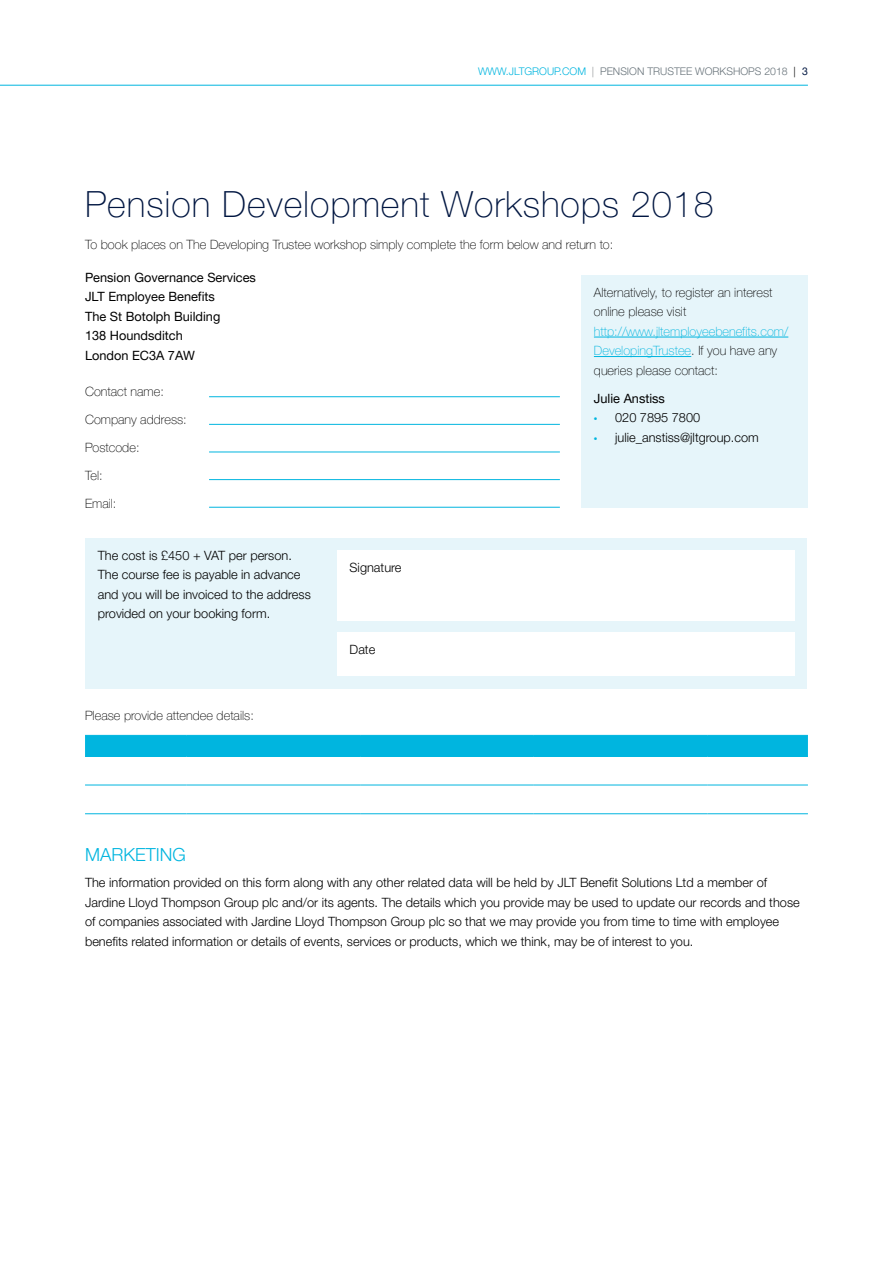
<style>
.page{position:relative;width:893px;height:1263px;background:#fff}
.page>*{position:absolute;margin:0;border:0;box-sizing:border-box;transform-origin:0 0}
.t1{font:100 36px "Helvetica Neue LT Pro";letter-spacing:.025em;color:#001641}
.t2{font:300 18px "Helvetica Neue LT Pro";color:#00b5df}
.t3{font:300 12.75px/19.5px "Helvetica Neue LT Pro";color:#000}
.t4{font:100 12.75px/28px "Helvetica Neue LT Pro";color:#000}
.t5{font:12.75px/19.5px "Helvetica Neue LT Pro";color:#000}
.t6{font:100 12.75px/19.5px "Helvetica Neue LT Pro";color:#00b5df}
.t7{font:300 10.5px "Helvetica Neue LT Pro";color:#68737a}
.s1{color:#00b5df}
.s2{color:#939598}
.s3{color:#000}
.s4{font-weight:400;color:#001641}
.s5{font-family:"Myriad Pro";font-weight:400;color:#00b5df}
</style>
<div class="page">
<hr style="left:0;top:85px;width:808px;height:1px;background:#00b5df">
<hr style="left:209px;top:396px;width:351px;height:1px;background:#00b5df">
<hr style="left:209px;top:424px;width:351px;height:1px;background:#00b5df">
<hr style="left:209px;top:452px;width:351px;height:1px;background:#00b5df">
<hr style="left:209px;top:479px;width:351px;height:1px;background:#00b5df">
<hr style="left:209px;top:507px;width:351px;height:1px;background:#00b5df">
<div style="left:581px;top:275px;width:227px;height:233px;background:#e6f5fa"></div>
<hr style="left:594px;top:337px;width:194px;height:1px;background:#00b5df">
<hr style="left:594px;top:356px;width:97px;height:1px;background:#00b5df">
<div style="left:85px;top:538px;width:721px;height:151px;background:#e6f5fa"></div>
<div style="left:85px;top:736px;width:723px;height:20px;background:#00b5df"></div>
<hr style="left:85px;top:735px;width:102px;height:1px;background:#00b5df">
<hr style="left:187px;top:735px;width:173px;height:1px;background:#00b5df">
<hr style="left:360px;top:735px;width:174px;height:1px;background:#00b5df">
<hr style="left:534px;top:735px;width:173px;height:1px;background:#00b5df">
<hr style="left:707px;top:735px;width:101px;height:1px;background:#00b5df">
<hr style="left:85px;top:756px;width:102px;height:1px;background:#00b5df">
<hr style="left:187px;top:756px;width:173px;height:1px;background:#00b5df">
<hr style="left:360px;top:756px;width:174px;height:1px;background:#00b5df">
<hr style="left:534px;top:756px;width:173px;height:1px;background:#00b5df">
<hr style="left:707px;top:756px;width:101px;height:1px;background:#00b5df">
<hr style="left:85px;top:785px;width:102px;height:1px;background:#00b5df">
<hr style="left:187px;top:785px;width:173px;height:1px;background:#00b5df">
<hr style="left:360px;top:785px;width:174px;height:1px;background:#00b5df">
<hr style="left:534px;top:785px;width:173px;height:1px;background:#00b5df">
<hr style="left:707px;top:785px;width:101px;height:1px;background:#00b5df">
<hr style="left:85px;top:813px;width:102px;height:1px;background:#00b5df">
<hr style="left:187px;top:813px;width:173px;height:1px;background:#00b5df">
<hr style="left:360px;top:813px;width:174px;height:1px;background:#00b5df">
<hr style="left:534px;top:813px;width:173px;height:1px;background:#00b5df">
<hr style="left:707px;top:813px;width:101px;height:1px;background:#00b5df">
<div style="left:337px;top:551px;width:457px;height:70px;background:#fff"></div>
<div style="left:337px;top:632px;width:457px;height:44px;background:#fff"></div>
<p class="t7" style="left:478px;top:65px;width:331px"><span class="s1">WWW.JLTGROUP.COM</span> <span class="s2">|</span> PENSION TRUSTEE WORKSHOPS 2018 <span class="s3">|</span> <span class="s4">3</span></p>
<h1 class="t1" style="left:85px;top:183px;width:630px">Pension Development Workshops 2018</h1>
<p class="t4" style="left:85px;top:231px;width:530px">To book places on The Developing Trustee workshop simply complete the form below and return to:</p>
<p class="t5" style="left:85px;top:267px;width:172px">Pension Governance Services<br>JLT Employee Benefits<br>The St Botolph Building<br>138 Houndsditch<br>London EC3A 7AW</p>
<p class="t4" style="left:85px;top:377px;width:103px">Contact name:<br>Company address:<br>Postcode:<br>Tel:<br>Email:</p>
<p class="t4" style="left:594px;top:282px;width:180px;line-height:19.5px">Alternatively, to register an interest online please visit</p>
<p class="t6" style="left:594px;top:321px;width:196px">http://www.jltemployeebenefits.com/<br>DevelopingTrustee<span class="s3">. If you have any queries please contact:</span></p>
<p class="t5" style="left:594px;top:388px;width:73px">Julie Anstiss</p>
<p class="t3" style="left:594px;top:408px;width:108px"><span class="s5">•</span> 020 7895 7800</p>
<p class="t3" style="left:594px;top:427px;width:166px"><span class="s5">•</span> julie_anstiss@jltgroup.com</p>
<p class="t3" style="left:98px;top:545px;width:215px">The cost is £450 + VAT per person.<br>The course fee is payable in advance and you will be invoiced to the address provided on your booking form.</p>
<p class="t4" style="left:85px;top:702px;width:170px">Please provide attendee details:</p>
<p class="t3" style="left:350px;top:558px;width:53px">Signature</p>
<p class="t3" style="left:350px;top:640px;width:27px">Date</p>
<h2 class="t2" style="left:85px;top:844px;width:102px">MARKETING</h2>
<p class="t3" style="left:85px;top:873px;width:716px">The information provided on this form along with any other related data will be held by JLT Benefit Solutions Ltd a member of Jardine Lloyd Thompson Group plc and/or its agents. The details which you provide may be used to update our records and those of companies associated with Jardine Lloyd Thompson Group plc so that we may provide you from time to time with employee benefits related information or details of events, services or products, which we think, may be of interest to you.</p>
</div>
